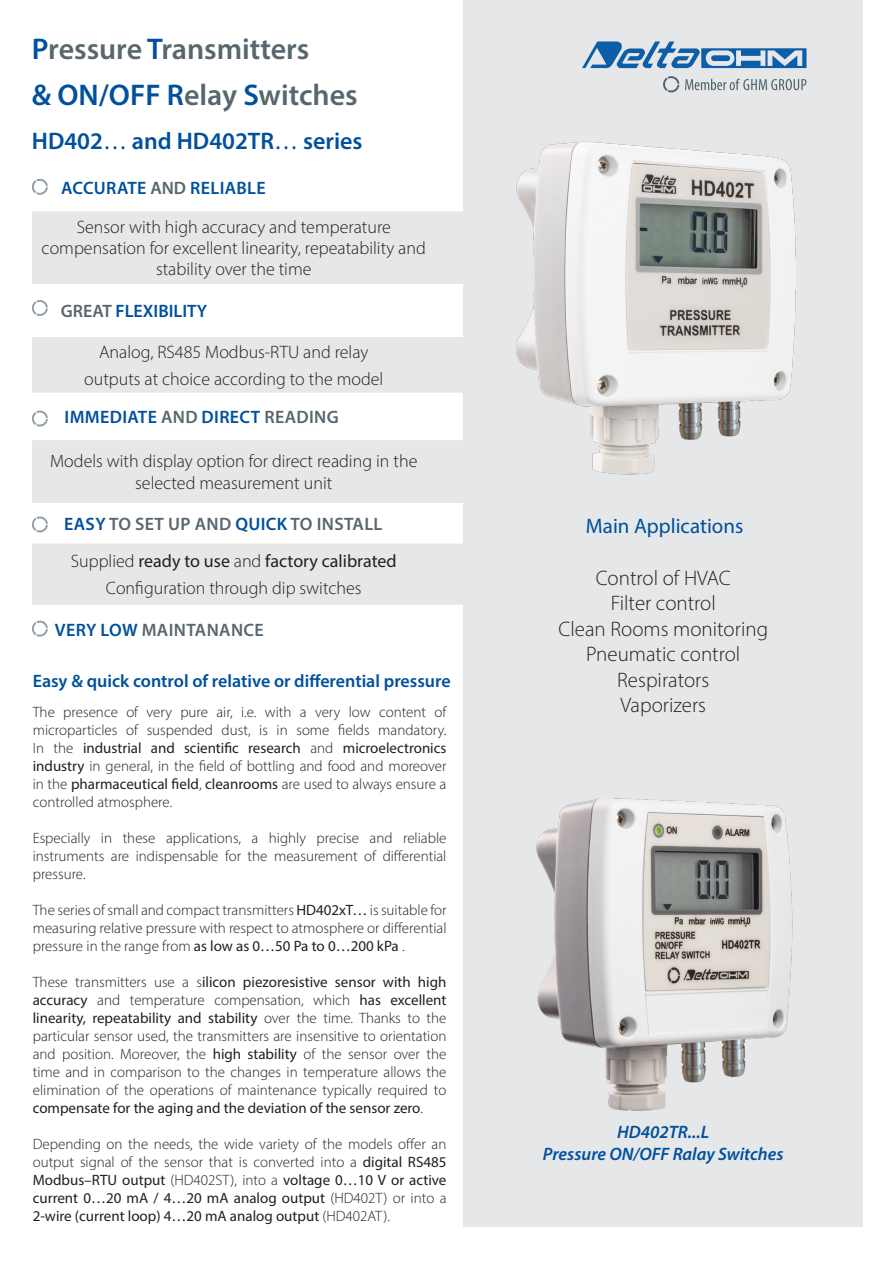
<style>
.page{position:relative;width:893px;height:1263px;background:#fff}
.page>*{position:absolute;margin:0;border:0;box-sizing:border-box;transform-origin:0 0}
.t1{font:600 30px "Myriad Pro";color:#58666d}
.t2{font:600 24px "Myriad Pro";color:#00509d}
.t3{font:300 21px "Myriad Pro";color:#231f20}
.t4{font:21px "Myriad Pro";color:#00509d}
.t5{font:300 18px/21px "Myriad Pro";color:#231f20;text-align:center}
.t6{font:600 18px "Myriad Pro";color:#00509d}
.t7{font:600 18px "Myriad Pro";letter-spacing:.02em;color:#58666d}
.t8{font:600 18px "Myriad Pro";letter-spacing:.02em;color:#00509d}
.t9{font:18px "Myriad Pro";color:#231f20}
.t10{font:italic 600 18px "Myriad Pro";color:#00509d}
.t11{font:300 15px/18px "Myriad Pro";color:#231f20;text-align:justify}
.s1{color:#00509d}
.s2{font-weight:400}
.s3{color:#58666d}
.s4{font-weight:300}
</style>
<div class="page">
<svg style="left:32px;top:211px;width:431px;height:394px;fill:#e6e7e9"></svg>
<svg style="left:31px;top:178px;width:17px;height:17px"></svg>
<svg style="left:32px;top:299px;width:16px;height:17px"></svg>
<svg style="left:31px;top:410px;width:17px;height:17px"></svg>
<svg style="left:32px;top:515px;width:16px;height:18px"></svg>
<svg style="left:31px;top:620px;width:17px;height:17px"></svg>
<div style="left:463px;top:1px;width:400px;height:1226px;background:#e6e7e9"></div>
<svg style="left:582px;top:41px;width:224px;height:27px"></svg>
<svg style="left:685px;top:79px;width:121px;height:11px"></svg>
<svg style="left:663px;top:76px;width:16px;height:17px"></svg>
<img style="left:516px;top:141px;width:280px;height:334px">
<img style="left:536px;top:798px;width:257px;height:313px">
<p class="t1" style="left:32px;top:29px;width:279px"><span class="s1">P</span>ressure <span class="s1">T</span>ransmitters</p>
<p class="t1" style="left:32px;top:76px;width:327px"><span class="s1">&amp; ON/OFF R</span>elay <span class="s1">S</span>witches</p>
<p class="t2" style="left:32px;top:125px;width:332px">HD402<span class="s2">…</span> and HD402TR<span class="s2">…</span> series</p>
<p class="t8" style="left:61px;top:176px;width:206px">ACCURATE <span class="s3">AND</span> RELIABLE</p>
<p class="t5" style="left:42px;top:217px;width:386px">Sensor with high accuracy and temperature compensation for excellent linearity, repeatability and stability over the time</p>
<p class="t6" style="left:61px;top:300px;width:148px"><span class="s3">GREAT</span> FLEXIBILITY</p>
<p class="t5" style="left:99px;top:341px;width:271px">Analog, RS485 Modbus-RTU and relay</p>
<p class="t5" style="left:84px;top:368px;width:301px">outputs at choice according to the model</p>
<p class="t8" style="left:65px;top:406px;width:276px">IMMEDIATE <span class="s3">AND</span> DIRECT <span class="s3">READING</span></p>
<p class="t5" style="left:50px;top:450px;width:369px;line-height:21.6px">Models with display option for direct reading in the selected measurement unit</p>
<p class="t7" style="left:64px;top:512px;width:320px"><span class="s1">EASY</span> TO SET UP AND <span class="s1">QUICK</span> TO INSTALL</p>
<p class="t9" style="left:71px;top:550px;width:327px"><span class="s4">Supplied</span> ready to use <span class="s4">and</span> factory calibrated</p>
<p class="t5" style="left:106px;top:578px;width:257px">Configuration through dip switches</p>
<p class="t7" style="left:55px;top:618px;width:210px"><span class="s1">VERY LOW</span> MAINTANANCE</p>
<p class="t6" style="left:33px;top:670px;width:419px">Easy &amp; quick control of relative or differential pressure</p>
<p class="t11" style="left:33px;top:703px;width:415px">The presence of very pure air, i.e. with a very low content of microparticles of suspended dust, is in some fields mandatory.<br>In the <span class="s2">industrial and scientific research</span> and <span class="s2">microelectronics industry</span> in general, in the field of bottling and food and moreover in the <span class="s2">pharmaceutical field</span>, <span class="s2">cleanrooms</span> are used to always ensure a controlled atmosphere.</p>
<p class="t11" style="left:33px;top:829px;width:415px">Especially in these applications, a highly precise and reliable instruments are indispensable for the measurement of differential pressure.</p>
<p class="t11" style="left:33px;top:901px;width:415px">The series of small and compact transmitters <span class="s2">HD402xT…</span> is suitable for measuring relative pressure with respect to atmosphere or differential pressure in the range from <span class="s2">as low as 0…50 Pa to 0…200 kPa</span> .</p>
<p class="t11" style="left:33px;top:973px;width:415px">These transmitters use a s<span class="s2">ilicon piezoresistive sensor with high accuracy</span> and temperature compensation, which <span class="s2">has excellent linearity, repeatability and stability</span> over the time. Thanks to the particular sensor used, the transmitters are insensitive to orientation and position. Moreover, the <span class="s2">high stability</span> of the sensor over the time and in comparison to the changes in temperature allows the elimination of the operations of maintenance typically required to <span class="s2">compensate for the aging and the deviation of the sensor zero</span>.</p>
<p class="t11" style="left:33px;top:1135px;width:415px">Depending on the needs, the wide variety of the models offer an output signal of the sensor that is converted into a <span class="s2">digital RS485<br>Modbus–RTU output</span> (HD402ST), into a <span class="s2">voltage 0…10 V or active current 0…20 mA / 4…20 mA analog output</span> (HD402T) or into a <span class="s2">2-wire (current loop) 4…20 mA analog output</span> (HD402AT).</p>
<p class="t4" style="left:586px;top:513px;width:159px">Main Applications</p>
<p class="t3" style="left:596px;top:565px;width:136px">Control of HVAC</p>
<p class="t3" style="left:611px;top:590px;width:107px">Filter control</p>
<p class="t3" style="left:558px;top:616px;width:211px">Clean Rooms monitoring</p>
<p class="t3" style="left:586px;top:641px;width:156px">Pneumatic control</p>
<p class="t3" style="left:617px;top:667px;width:93px">Respirators</p>
<p class="t3" style="left:620px;top:692px;width:87px">Vaporizers</p>
<p class="t10" style="left:617px;top:1121px;width:93px">HD402TR...L</p>
<p class="t10" style="left:543px;top:1142px;width:242px">Pressure ON/OFF Ralay Switches</p>
</div>
